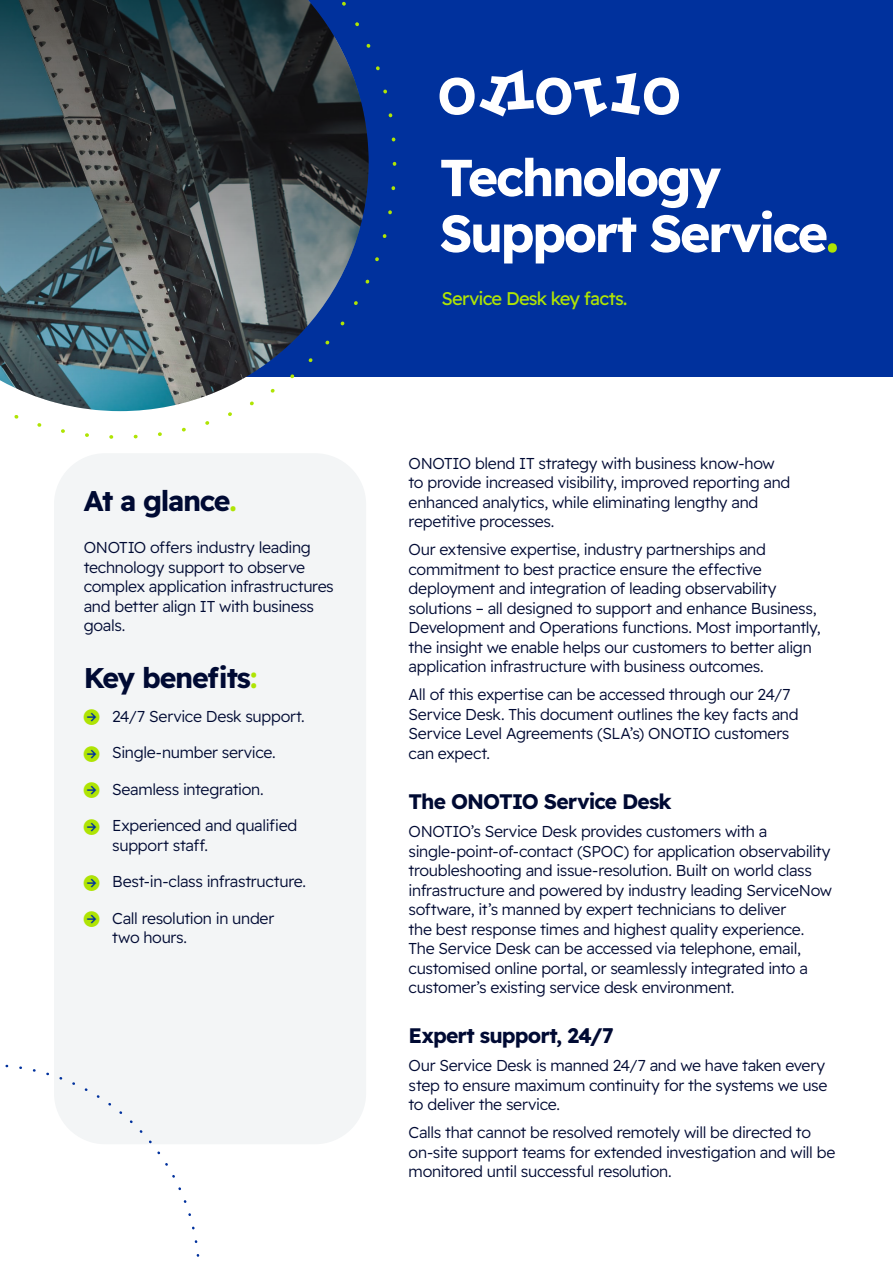
<style>
.page{position:relative;width:893px;height:1263px;background:#fff}
.page>*{position:absolute;margin:0;border:0;box-sizing:border-box;transform-origin:0 0}
.t1{font:700 51.9px/55.9px "Readex Pro";letter-spacing:-.05em;color:#fff}
.t2{font:700 28.5px "Readex Pro";letter-spacing:-.045em;color:#000a33}
.t3{font:700 21px "Readex Pro";letter-spacing:-.045em;color:#000a33}
.t4{font:18.3px "Readex Pro";letter-spacing:-.045em;color:#afe404}
.t5{font:300 15.75px/19.5px "Readex Pro";letter-spacing:-.02em;color:#000a33}
.s1{color:#afe404}
</style>
<div class="page">
<div style="left:0;top:0;width:893px;height:376px;background:#00319d"></div>
<div style="left:54px;top:453px;width:312px;height:691px;background:#f3f5f6;border-radius:51px"></div>
<svg style="left:0;top:0;width:396px;height:439px"></svg>
<svg style="left:440px;top:70px;width:239px;height:47px"></svg>
<svg style="left:5px;top:1064px;width:195px;height:193px"></svg>
<svg style="left:85px;top:710px;width:14px;height:15px"></svg>
<svg style="left:85px;top:747px;width:14px;height:14px"></svg>
<svg style="left:85px;top:783px;width:14px;height:14px"></svg>
<svg style="left:85px;top:820px;width:14px;height:14px"></svg>
<svg style="left:85px;top:875px;width:14px;height:15px"></svg>
<svg style="left:84px;top:912px;width:15px;height:15px"></svg>
<h2 class="t2" style="left:84px;top:485px;width:154px">At a glance<span class="s1">.</span></h2>
<p class="t5" style="left:84px;top:539px;width:252px">ONOTIO offers industry leading technology support to observe complex application infrastructures and better align IT with business goals.</p>
<h2 class="t2" style="left:84px;top:661px;width:175px">Key benefits<span class="s1">:</span></h2>
<p class="t5" style="left:84px;top:707px;width:223px"><span class="s1">●□▼</span> 24/7 Service Desk support.</p>
<p class="t5" style="left:84px;top:743px;width:193px"><span class="s1">●□▼</span> Single-number service.</p>
<p class="t5" style="left:84px;top:780px;width:181px"><span class="s1">●□▼</span> Seamless integration.</p>
<p class="t5" style="left:112px;top:816px;width:187px;text-indent:-29px"><span class="s1">●□▼</span> Experienced and qualified support staff.</p>
<p class="t5" style="left:84px;top:872px;width:224px"><span class="s1">●□▼</span> Best-in-class infrastructure.</p>
<p class="t5" style="left:112px;top:909px;width:163px;text-indent:-29px"><span class="s1">●□▼</span> Call resolution in under two hours.</p>
<h1 class="t1" style="left:440px;top:150px;width:401px">Technology<br>Support Service<span class="s1">.</span></h1>
<p class="t4" style="left:441px;top:288px;width:188px">Service Desk key facts.</p>
<p class="t5" style="left:409px;top:454px;width:383px">ONOTIO blend IT strategy with business know-how to provide increased visibility, improved reporting and enhanced analytics, while eliminating lengthy and repetitive processes.</p>
<p class="t5" style="left:409px;top:541px;width:414px">Our extensive expertise, industry partnerships and commitment to best practice ensure the effective deployment and integration of leading observability solutions – all designed to support and enhance Business, Development and Operations functions. Most importantly, the insight we enable helps our customers to better align application infrastructure with business outcomes.</p>
<p class="t5" style="left:409px;top:686px;width:391px">All of this expertise can be accessed through our 24/7<br>Service Desk. This document outlines the key facts and Service Level Agreements (SLA’s) ONOTIO customers can expect.</p>
<h3 class="t3" style="left:409px;top:789px;width:265px">The ONOTIO Service Desk</h3>
<p class="t5" style="left:409px;top:822px;width:425px">ONOTIO’s Service Desk provides customers with a single-point-of-contact (SPOC) for application observability troubleshooting and issue-resolution. Built on world class infrastructure and powered by industry leading ServiceNow software, it’s manned by expert technicians to deliver<br>the best response times and highest quality experience.<br>The Service Desk can be accessed via telephone, email, customised online portal, or seamlessly integrated into a customer’s existing service desk environment.</p>
<h3 class="t3" style="left:409px;top:1023px;width:207px">Expert support, 24/7</h3>
<p class="t5" style="left:409px;top:1056px;width:420px">Our Service Desk is manned 24/7 and we have taken every step to ensure maximum continuity for the systems we use to deliver the service.</p>
<p class="t5" style="left:409px;top:1123px;width:428px">Calls that cannot be resolved remotely will be directed to on-site support teams for extended investigation and will be monitored until successful resolution.</p>
</div>
